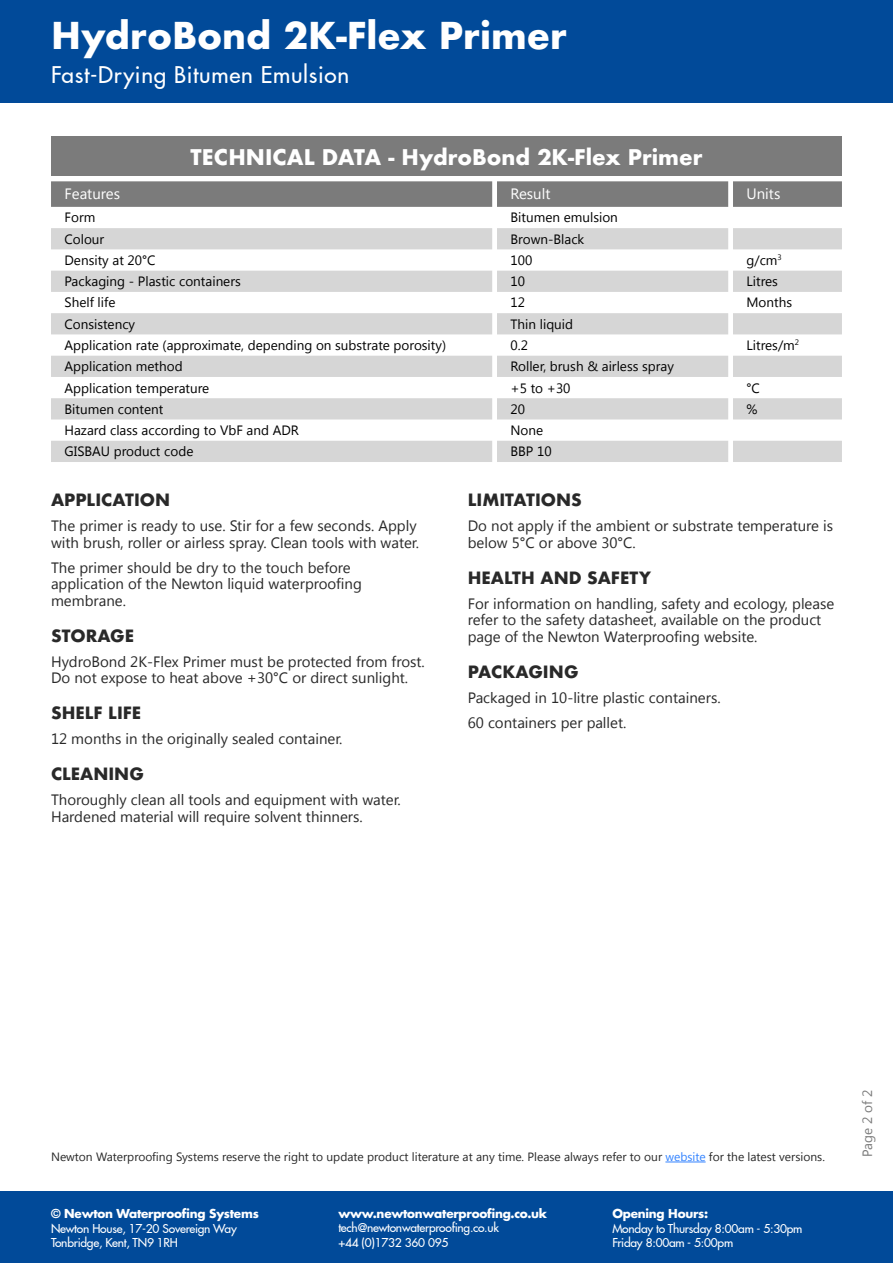
<style>
.page{position:relative;width:893px;height:1263px;background:#fff}
.page>*{position:absolute;margin:0;border:0;box-sizing:border-box;transform-origin:0 0}
.t1{font:700 36px "Futura";color:#fff}
.t2{font:500 22.5px "Futura LT Pro";letter-spacing:.03em;color:#fff}
.t3{font:700 21px "Futura";color:#fff}
.t4{font:700 16.5px "Futura";color:#292929}
.t5{font:15px/16.5px "Segoe UI";color:#292929}
.t6{font:15px "Segoe UI";color:#fff}
.t7{font:13.5px "Segoe UI";color:#000}
.t8{font:13.5px "Segoe UI";letter-spacing:-.01em;color:#7b7b7b}
.t9{font:500 12px/14.4px "Futura LT Pro";letter-spacing:-.02em;color:#fff}
.t10{font:12px "Segoe UI";color:#292929}
.t11{font:700 12px "Futura LT Pro";letter-spacing:-.02em;color:#fff}
.s1{color:#3484ff}
</style>
<div class="page">
<div style="left:0;top:0;width:893px;height:103px;background:#014a99"></div>
<div style="left:0;top:1191px;width:893px;height:72px;background:#014a99"></div>
<svg style="left:51px;top:181px;width:791px;height:26px;background:#7f7f7f"></svg>
<svg style="left:51px;top:228px;width:791px;height:234px;fill:#d6d6d6"></svg>
<div style="left:51px;top:136px;width:791px;height:40px;background:#7b7b7b"></div>
<hr style="left:665px;top:1161px;width:41px;height:1px;background:#3484ff">
<h1 class="t1" style="left:51px;top:10px;width:517px">HydroBond 2K-Flex Primer</h1>
<h2 class="t2" style="left:51px;top:58px;width:300px">Fast-Drying Bitumen Emulsion</h2>
<h3 class="t3" style="left:191px;top:141px;width:513px">TECHNICAL DATA - HydroBond 2K-Flex Primer</h3>
<p class="t6" style="left:65px;top:183px;width:57px">Features</p>
<p class="t6" style="left:510px;top:183px;width:41px">Result</p>
<p class="t6" style="left:746px;top:183px;width:35px">Units</p>
<p class="t7" style="left:65px;top:208px;width:32px">Form</p>
<p class="t7" style="left:510px;top:208px;width:109px">Bitumen emulsion</p>
<p class="t7" style="left:65px;top:229px;width:41px">Colour</p>
<p class="t7" style="left:510px;top:229px;width:75px">Brown-Black</p>
<p class="t7" style="left:65px;top:251px;width:93px">Density at 20°C</p>
<p class="t7" style="left:510px;top:251px;width:23px">100</p>
<p class="t7" style="left:746px;top:251px;width:37px">g/cm<sup>3</sup></p>
<p class="t7" style="left:65px;top:272px;width:178px">Packaging - Plastic containers</p>
<p class="t7" style="left:510px;top:272px;width:16px">10</p>
<p class="t7" style="left:746px;top:272px;width:33px">Litres</p>
<p class="t7" style="left:65px;top:293px;width:52px">Shelf life</p>
<p class="t7" style="left:510px;top:293px;width:16px">12</p>
<p class="t7" style="left:746px;top:293px;width:47px">Months</p>
<p class="t7" style="left:65px;top:315px;width:72px">Consistency</p>
<p class="t7" style="left:510px;top:315px;width:64px">Thin liquid</p>
<p class="t7" style="left:65px;top:336px;width:383px">Application rate (approximate, depending on substrate porosity)</p>
<p class="t7" style="left:510px;top:336px;width:19px">0.2</p>
<p class="t7" style="left:746px;top:336px;width:54px">Litres/m<sup>2</sup></p>
<p class="t7" style="left:65px;top:357px;width:120px">Application method</p>
<p class="t7" style="left:510px;top:357px;width:165px">Roller, brush &amp; airless spray</p>
<p class="t7" style="left:65px;top:378px;width:146px">Application temperature</p>
<p class="t7" style="left:510px;top:378px;width:62px">+5 to +30</p>
<p class="t7" style="left:746px;top:378px;width:15px">°C</p>
<p class="t7" style="left:65px;top:400px;width:100px">Bitumen content</p>
<p class="t7" style="left:510px;top:400px;width:16px">20</p>
<p class="t7" style="left:746px;top:400px;width:13px">%</p>
<p class="t7" style="left:65px;top:421px;width:236px">Hazard class according to VbF and ADR</p>
<p class="t7" style="left:510px;top:421px;width:34px">None</p>
<p class="t7" style="left:65px;top:442px;width:130px">GISBAU product code</p>
<p class="t7" style="left:510px;top:442px;width:43px">BBP 10</p>
<p class="t4" style="left:51px;top:488px;width:121px">APPLICATION</p>
<p class="t5" style="left:51px;top:517px;width:370px">The primer is ready to use. Stir for a few seconds. Apply with brush, roller or airless spray. Clean tools with water.</p>
<p class="t5" style="left:51px;top:558px;width:312px">The primer should be dry to the touch before application of the Newton liquid waterproofing membrane.</p>
<p class="t4" style="left:51px;top:624px;width:85px">STORAGE</p>
<p class="t5" style="left:51px;top:652px;width:375px">HydroBond 2K-Flex Primer must be protected from frost.<br>Do not expose to heat above +30°C or direct sunlight.</p>
<p class="t4" style="left:51px;top:701px;width:92px">SHELF LIFE</p>
<p class="t5" style="left:51px;top:730px;width:293px">12 months in the originally sealed container.</p>
<p class="t4" style="left:51px;top:762px;width:95px">CLEANING</p>
<p class="t5" style="left:51px;top:791px;width:351px">Thoroughly clean all tools and equipment with water.<br>Hardened material will require solvent thinners.</p>
<p class="t4" style="left:468px;top:488px;width:116px">LIMITATIONS</p>
<p class="t5" style="left:468px;top:517px;width:367px">Do not apply if the ambient or substrate temperature is below 5°C or above 30°C.</p>
<p class="t4" style="left:468px;top:566px;width:185px">HEALTH AND SAFETY</p>
<p class="t5" style="left:468px;top:594px;width:368px">For information on handling, safety and ecology, please refer to the safety datasheet, available on the product page of the Newton Waterproofing website.</p>
<p class="t4" style="left:468px;top:660px;width:112px">PACKAGING</p>
<p class="t5" style="left:468px;top:684px;width:254px;line-height:25px">Packaged in 10-litre plastic containers.<br>60 containers per pallet.</p>
<p class="t10" style="left:51px;top:1148px;width:775px">Newton Waterproofing Systems reserve the right to update product literature at any time. Please always refer to our <span class="s1">website</span> for the latest versions.</p>
<p class="t11" style="left:51px;top:1204px;width:209px">© Newton Waterproofing Systems</p>
<p class="t9" style="left:51px;top:1220px;width:187px">Newton House, 17-20 Sovereign Way<br>Tonbridge, Kent, TN9 1RH</p>
<p class="t11" style="left:338px;top:1204px;width:210px">www.newtonwaterproofing.co.uk</p>
<p class="t9" style="left:338px;top:1220px;width:162px">tech@newtonwaterproofing.co.uk +44 (0)1732 360 095</p>
<p class="t11" style="left:612px;top:1204px;width:97px">Opening Hours:</p>
<p class="t9" style="left:612px;top:1220px;width:192px">Monday to Thursday 8:00am - 5:30pm<br>Friday 8:00am - 5:00pm</p>
<p class="t8" style="left:858px;top:1157px;width:68px;rotate:-90deg">Page 2 of 2</p>
</div>
